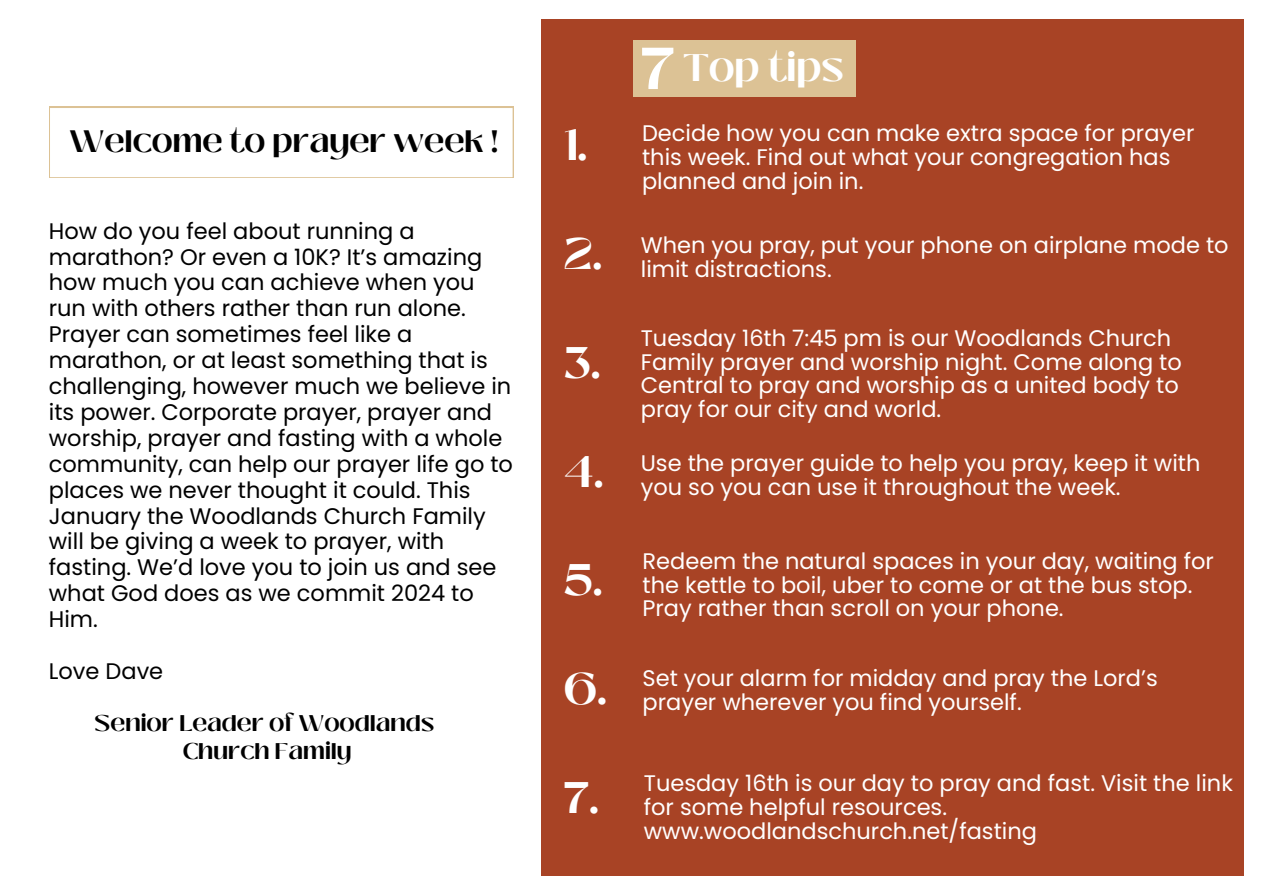
<style>
.page{position:relative;width:1263px;height:894px;background:#fff}
.page>*{position:absolute;margin:0;border:0;box-sizing:border-box;transform-origin:0 0}
.t1{font:700 58.8px "Black Mango";color:#fff}
.t2{font:700 44.1px "Black Mango";color:#fff}
.t3{font:700 38.25px "Black Mango";color:#fff}
.t4{font:700 30.9px "Black Mango";color:#000}
.t5{font:700 22.65px "Black Mango";color:#000}
.t6{font:22.5px/23.7px "Poppins";color:#fff}
.t7{font:22.5px/25.8px "Poppins";color:#000}
</style>
<div class="page">
<div style="left:541px;top:19px;width:702px;height:856px;background:#a84325"></div>
<div style="left:633px;top:40px;width:223px;height:56px;background:#dcc295"></div>
<svg style="left:49px;top:107px;width:465px;height:71px"></svg>
<p class="t1" style="left:641px;top:24px;width:35px">7</p>
<p class="t3" style="left:684px;top:39px;width:162px">Top tips</p>
<p class="t4" style="left:69px;top:118px;width:430px">Welcome to prayer week !</p>
<p class="t6" style="left:642px;top:122px;width:554px">Decide how you can make extra space for prayer this week. Find out what your congregation has planned and join in.</p>
<p class="t2" style="left:564px;top:111px;width:25px">1.</p>
<p class="t7" style="left:49px;top:218px;width:466px">How do you feel about running a marathon? Or even a 10K? It’s amazing how much you can achieve when you run with others rather than run alone.<br>Prayer can sometimes feel like a marathon, or at least something that is challenging, however much we believe in its power. Corporate prayer, prayer and worship, prayer and fasting with a whole community, can help our prayer life go to places we never thought it could. This January the Woodlands Church Family will be giving a week to prayer, with fasting. We’d love you to join us and see what God does as we commit 2024 to Him.</p>
<p class="t7" style="left:49px;top:658px;width:116px">Love Dave</p>
<p class="t5" style="left:95px;top:706px;width:341px">Senior Leader of Woodlands</p>
<p class="t5" style="left:183px;top:733px;width:170px">Church Family</p>
<p class="t2" style="left:564px;top:220px;width:40px">2.</p>
<p class="t2" style="left:564px;top:329px;width:38px">3.</p>
<p class="t2" style="left:564px;top:438px;width:41px">4.</p>
<p class="t2" style="left:564px;top:546px;width:40px">5.</p>
<p class="t2" style="left:564px;top:655px;width:45px">6.</p>
<p class="t2" style="left:564px;top:764px;width:37px">7.</p>
<p class="t6" style="left:641px;top:233px;width:589px">When you pray, put your phone on airplane mode to limit distractions.</p>
<p class="t6" style="left:641px;top:326px;width:542px">Tuesday 16th 7:45 pm is our Woodlands Church Family prayer and worship night. Come along to Central to pray and worship as a united body to pray for our city and world.</p>
<p class="t6" style="left:641px;top:451px;width:561px">Use the prayer guide to help you pray, keep it with you so you can use it throughout the week.</p>
<p class="t6" style="left:642px;top:549px;width:573px">Redeem the natural spaces in your day, waiting for the kettle to boil, uber to come or at the bus stop.<br>Pray rather than scroll on your phone.</p>
<p class="t6" style="left:642px;top:666px;width:517px">Set your alarm for midday and pray the Lord’s prayer wherever you find yourself.</p>
<p class="t6" style="left:644px;top:771px;width:591px">Tuesday 16th is our day to pray and fast. Visit the link for some helpful resources. www.woodlandschurch.net/fasting</p>
</div>
